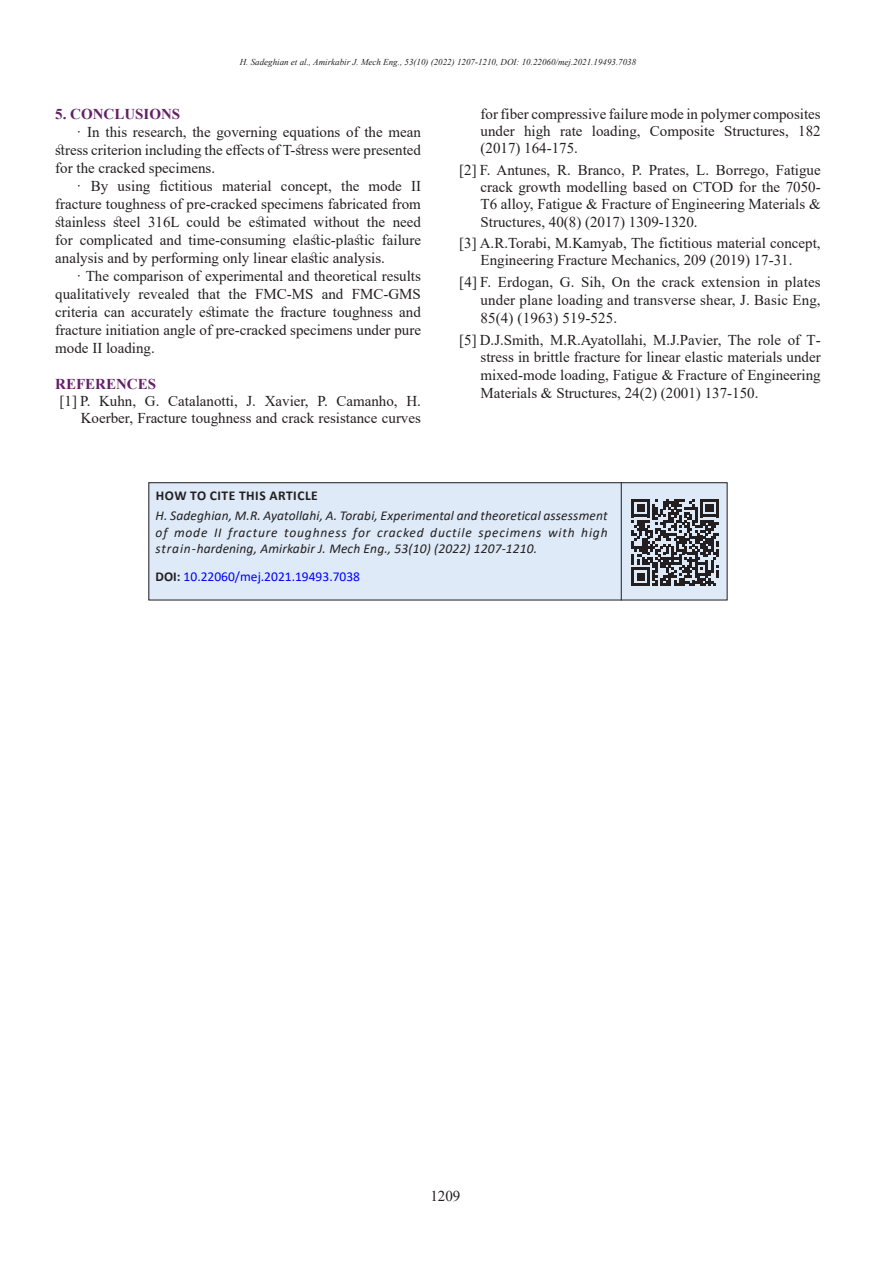
<style>
.page{position:relative;width:893px;height:1263px;background:#fff}
.page>*{position:absolute;margin:0;border:0;box-sizing:border-box;transform-origin:0 0}
.متن_اصلی_انگلیسی{font:15px/18px "Times New Roman";color:#231f20;text-align:justify}
.تیتر_1_انگلیسی{font:700 15px "Times New Roman";color:#632065}
.t1{font:italic 13.5px/16.2px "Calibri";letter-spacing:.01em;color:#231f20;text-align:justify}
.t2{font:13.5px "Calibri";color:#00f}
.t3{font:700 13.5px "Calibri";letter-spacing:.04em;color:#231f20}
.t4{font:italic 9px "Times New Roman";color:#231f20}
.s1{font-weight:700;color:#231f20}
</style>
<div class="page">
<div style="left:149px;top:483px;width:578px;height:117px;background:#deeaf7"></div>
<div style="left:148px;top:482px;width:580px;height:118px;border:1px solid #231f20"></div>
<hr style="left:621px;top:482px;width:1px;height:118px;background:#231f20">
<svg style="left:631px;top:499px;width:88px;height:87px"></svg>
<p class="t4" style="left:240px;top:56px;width:398px">H. Sadeghian et al., Amirkabir J. Mech Eng., 53(10) (2022) 1207-1210, DOI: 10.22060/mej.2021.19493.7038</p>
<p class="تیتر_1_انگلیسی" style="left:55px;top:103px;width:127px">5. CONCLUSIONS</p>
<p class="متن_اصلی_انگلیسی" style="left:55px;top:122px;width:367px;text-indent:21px">· In this research, the governing equations of the mean stress criterion including the effects of T-stress were presented for the cracked specimens.</p>
<p class="متن_اصلی_انگلیسی" style="left:55px;top:176px;width:367px;text-indent:21px">· By using fictitious material concept, the mode II fracture toughness of pre-cracked specimens fabricated from stainless steel 316L could be estimated without the need for complicated and time-consuming elastic-plastic failure analysis and by performing only linear elastic analysis.</p>
<p class="متن_اصلی_انگلیسی" style="left:55px;top:266px;width:367px;text-indent:21px">· The comparison of experimental and theoretical results qualitatively revealed that the FMC-MS and FMC-GMS criteria can accurately estimate the fracture toughness and fracture initiation angle of pre-cracked specimens under pure mode II loading.</p>
<p class="تیتر_1_انگلیسی" style="left:55px;top:373px;width:102px">REFERENCES</p>
<p class="متن_اصلی_انگلیسی" style="left:60px;top:392px;width:363px;line-height:17.2px;text-align:right">[1] P. Kuhn, G. Catalanotti, J. Xavier, P. Camanho, H.<br>Koerber, Fracture toughness and crack resistance curves</p>
<p class="متن_اصلی_انگلیسی" style="left:480px;top:105px;width:342px;line-height:17.2px">for fiber compressive failure mode in polymer composites under high rate loading, Composite Structures, 182 (2017) 164-175.</p>
<p class="متن_اصلی_انگلیسی" style="left:480px;top:161px;width:342px;line-height:17.2px;text-indent:-21px">[2] F. Antunes, R. Branco, P. Prates, L. Borrego, Fatigue crack growth modelling based on CTOD for the 7050‐ T6 alloy, Fatigue &amp; Fracture of Engineering Materials &amp; Structures, 40(8) (2017) 1309-1320.</p>
<p class="متن_اصلی_انگلیسی" style="left:459px;top:234px;width:363px;line-height:17.2px;text-align:center">[3] A.R.Torabi, M.Kamyab, The fictitious material concept,<br>Engineering Fracture Mechanics, 209 (2019) 17-31.</p>
<p class="متن_اصلی_انگلیسی" style="left:480px;top:273px;width:342px;text-indent:-21px">[4] F. Erdogan, G. Sih, On the crack extension in plates under plane loading and transverse shear, J. Basic Eng, 85(4) (1963) 519-525.</p>
<p class="متن_اصلی_انگلیسی" style="left:480px;top:330px;width:342px;text-indent:-21px">[5] D.J.Smith, M.R.Ayatollahi, M.J.Pavier, The role of T‐ stress in brittle fracture for linear elastic materials under mixed‐mode loading, Fatigue &amp; Fracture of Engineering Materials &amp; Structures, 24(2) (2001) 137-150.</p>
<p class="t3" style="left:156px;top:486px;width:163px">HOW TO CITE THIS ARTICLE</p>
<p class="t1" style="left:156px;top:507px;width:453px">H. Sadeghian, M.R. Ayatollahi, A. Torabi, Experimental and theoretical assessment of mode II fracture toughness for cracked ductile specimens with high strain-hardening, Amirkabir J. Mech Eng., 53(10) (2022) 1207-1210.</p>
<p class="t2" style="left:156px;top:567px;width:206px"><span class="s1">DOI:</span> 10.22060/mej.2021.19493.7038</p>
<p class="متن_اصلی_انگلیسی" style="left:430px;top:1186px;width:31px">1209</p>
</div>
